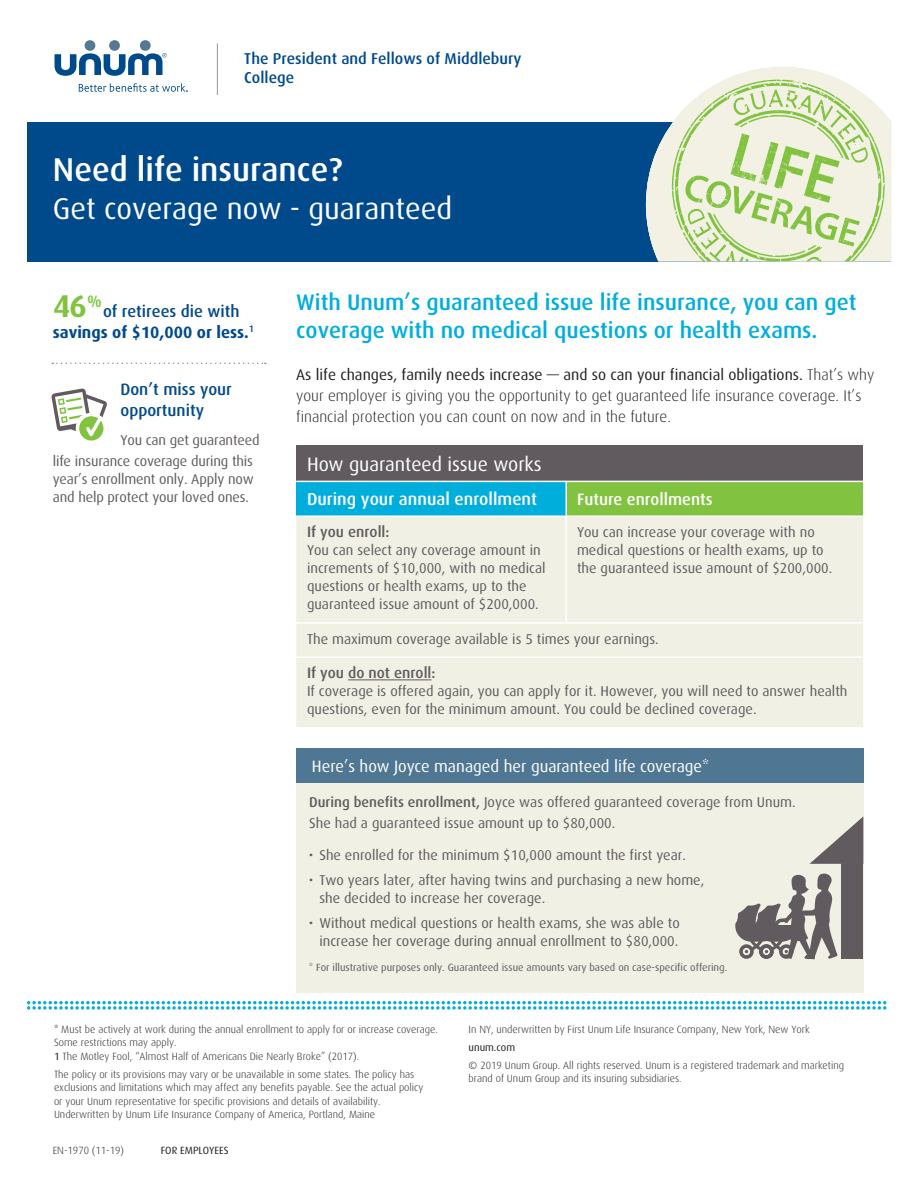
<style>
.page{position:relative;width:918px;height:1188px;background:#fff}
.page>*{position:absolute;margin:0;border:0;box-sizing:border-box;transform-origin:0 0}
.t1{font:500 33px "Dax Pro";color:#fff}
.t2{font:700 31.5px "Dax Pro";color:#81c340}
.t3{font:30px "Dax Pro";color:#fff}
.t4{font:500 22.5px/28.5px "Dax Pro";color:#00aedc}
.t5{font:19.5px "Dax Pro";color:#fff}
.t6{font:500 17.25px "Dax Pro";color:#fff}
.t7{font:16.5px "Dax Pro";color:#fff}
.t8{font:700 16.5px/21px "Dax Pro";color:#004a8c}
.t9{font:500 16.5px/21px "Dax Pro";color:#004a8c}
.t10{font:500 16.5px "Dax Pro";color:#fff}
.t11{font:500 15.75px/19.5px "Dax Pro";color:#004a8c}
.t12{font:300 15.45px/21px "Dax Pro";color:#231f20}
.t13{font:500 15px "Dax Pro";color:#615b5f}
.t14{font:14.25px/18px "Dax Pro";color:#615b5f}
.t15{font:300 10.5px/13.5px "Dax Pro";color:#231f20}
.t16{font:10.5px "Dax Pro";color:#615b5f}
.t17{font:10.5px "Dax Pro";color:#231f20}
.s1{font-weight:500}
.s2{font-weight:400}
</style>
<div class="page">
<div style="left:27px;top:122px;width:864px;height:139px;background:#004a8c"></div>
<svg style="left:646px;top:67px;width:245px;height:194px;fill:#f2f1e4"></svg>
<svg style="left:672px;top:79px;width:213px;height:182px;background:#dae7c2"></svg>
<div style="left:85px;top:40px;width:10px;height:11px;background:#567993;border-radius:50%"></div>
<div style="left:109px;top:40px;width:11px;height:11px;background:#567993;border-radius:50%"></div>
<div style="left:140px;top:40px;width:11px;height:11px;background:#567993;border-radius:50%"></div>
<svg style="left:55px;top:53px;width:112px;height:23px"></svg>
<svg style="left:79px;top:83px;width:109px;height:9px"></svg>
<svg style="left:27px;top:1001px;width:859px;height:9px"></svg>
<svg style="left:51px;top:388px;width:56px;height:53px"></svg>
<svg style="left:52px;top:363px;width:214px;height:1px"></svg>
<div style="left:296px;top:445px;width:567px;height:36px;background:#615b5f"></div>
<div style="left:296px;top:481px;width:270px;height:35px;background:#00aedc"></div>
<div style="left:566px;top:481px;width:297px;height:35px;background:#81c340"></div>
<div style="left:296px;top:517px;width:567px;height:210px;background:#f1f0e4"></div>
<hr style="left:566px;top:482px;width:1px;height:33px;background:#fff">
<hr style="left:296px;top:515px;width:270px;height:2px;background:#fff">
<hr style="left:566px;top:515px;width:297px;height:2px;background:#fff">
<hr style="left:566px;top:517px;width:1px;height:105px;background:#fff">
<hr style="left:296px;top:622px;width:270px;height:2px;background:#fff">
<hr style="left:566px;top:622px;width:297px;height:2px;background:#fff">
<hr style="left:296px;top:656px;width:270px;height:2px;background:#fff">
<hr style="left:566px;top:656px;width:297px;height:2px;background:#fff">
<hr style="left:296px;top:481px;width:270px;height:1px;background:#fff">
<hr style="left:566px;top:481px;width:297px;height:1px;background:#fff">
<hr style="left:348px;top:680px;width:84px;height:1px;background:#615b5f">
<div style="left:296px;top:777px;width:567px;height:216px;background:#f1f0e4"></div>
<svg style="left:735px;top:874px;width:103px;height:85px"></svg>
<svg style="left:810px;top:817px;width:53px;height:47px"></svg>
<div style="left:842px;top:844px;width:21px;height:115px;background:#615b5f"></div>
<div style="left:296px;top:748px;width:567px;height:34px;background:#4f7793"></div>
<hr style="left:217px;top:43px;width:1px;height:52px;background:#939598">
<p class="t11" style="left:244px;top:48px;width:279px">The President and Fellows of Middlebury<br>College</p>
<h1 class="t1" style="left:53px;top:148px;width:291px">Need life insurance?</h1>
<h3 class="t3" style="left:53px;top:190px;width:401px">Get coverage now - guaranteed</h3>
<h2 class="t2" style="left:53px;top:286px;width:51px">46<sup>%</sup></h2>
<p class="t8" style="left:53px;top:300px;width:203px;text-indent:51px"><span class="s1">of retirees die with </span>savings of $10,000 or less.<sup>1</sup></p>
<p class="t9" style="left:120px;top:378px;width:113px">Don’t miss your opportunity</p>
<p class="t14" style="left:53px;top:429px;width:208px;line-height:21px;text-indent:68px">You can get guaranteed life insurance coverage during this</p>
<p class="t14" style="left:53px;top:469px;width:203px">year’s enrollment only. Apply now and help protect your loved ones.</p>
<h3 class="t4" style="left:296px;top:287px;width:562px">With Unum’s guaranteed issue life insurance, you can get coverage with no medical questions or health exams.</h3>
<p class="t12" style="left:296px;top:363px;width:580px"><span class="s2">As life changes, family needs increase — and so can your financial obligations.</span> That’s why your employer is giving you the opportunity to get guaranteed life insurance coverage. It’s financial protection you can count on now and in the future.</p>
<h3 class="t5" style="left:307px;top:452px;width:236px">How guaranteed issue works</h3>
<p class="t6" style="left:307px;top:488px;width:232px">During your annual enrollment</p>
<p class="t10" style="left:577px;top:489px;width:137px">Future enrollments</p>
<p class="t13" style="left:307px;top:523px;width:84px">If you enroll:</p>
<p class="t14" style="left:307px;top:541px;width:240px">You can select any coverage amount in increments of $10,000, with no medical questions or health exams, up to the guaranteed issue amount of $200,000.</p>
<p class="t14" style="left:577px;top:523px;width:257px">You can increase your coverage with no medical questions or health exams, up to the guaranteed issue amount of $200,000.</p>
<p class="t14" style="left:307px;top:629px;width:353px">The maximum coverage available is 5 times your earnings.</p>
<p class="t13" style="left:307px;top:664px;width:130px">If you do not enroll:</p>
<p class="t14" style="left:307px;top:682px;width:542px">If coverage is offered again, you can apply for it. However, you will need to answer health questions, even for the minimum amount. You could be declined coverage.</p>
<p class="t7" style="left:312px;top:756px;width:399px">Here’s how Joyce managed her guaranteed life coverage*</p>
<p class="t14" style="left:309px;top:791px;width:488px;line-height:21px"><span class="s1">During benefits enrollment,</span> Joyce was offered guaranteed coverage from Unum.<br>She had a guaranteed issue amount up to $80,000.</p>
<p class="t14" style="left:309px;top:846px;width:379px">• She enrolled for the minimum $10,000 amount the first year.</p>
<p class="t14" style="left:319px;top:871px;width:387px;text-indent:-11px">• Two years later, after having twins and purchasing a new home, she decided to increase her coverage.</p>
<p class="t14" style="left:309px;top:914px;width:372px;text-align:right">• Without medical questions or health exams, she was able to increase her coverage during annual enrollment to $80,000.</p>
<p class="t16" style="left:309px;top:960px;width:420px">* For illustrative purposes only. Guaranteed issue amounts vary based on case-specific offering.</p>
<p class="t15" style="left:54px;top:1022px;width:385px"><span class="s2">*</span> Must be actively at work during the annual enrollment to apply for or increase coverage.<br>Some restrictions may apply.<br><span class="s2">1</span> The Motley Fool, “Almost Half of Americans Die Nearly Broke” (2017).</p>
<p class="t15" style="left:54px;top:1067px;width:371px">The policy or its provisions may vary or be unavailable in some states. The policy has exclusions and limitations which may affect any benefits payable. See the actual policy or your Unum representative for specific provisions and details of availability.<br>Underwritten by Unum Life Insurance Company of America, Portland, Maine</p>
<p class="t15" style="left:53px;top:1143px;width:73px">EN-1970 (11-19)</p>
<p class="t17" style="left:161px;top:1143px;width:69px">FOR EMPLOYEES</p>
<p class="t15" style="left:469px;top:1022px;width:343px">In NY, underwritten by First Unum Life Insurance Company, New York, New York</p>
<p class="t17" style="left:469px;top:1041px;width:48px">unum.com</p>
<p class="t15" style="left:469px;top:1058px;width:377px">© 2019 Unum Group. All rights reserved. Unum is a registered trademark and marketing brand of Unum Group and its insuring subsidiaries.</p>
</div>
